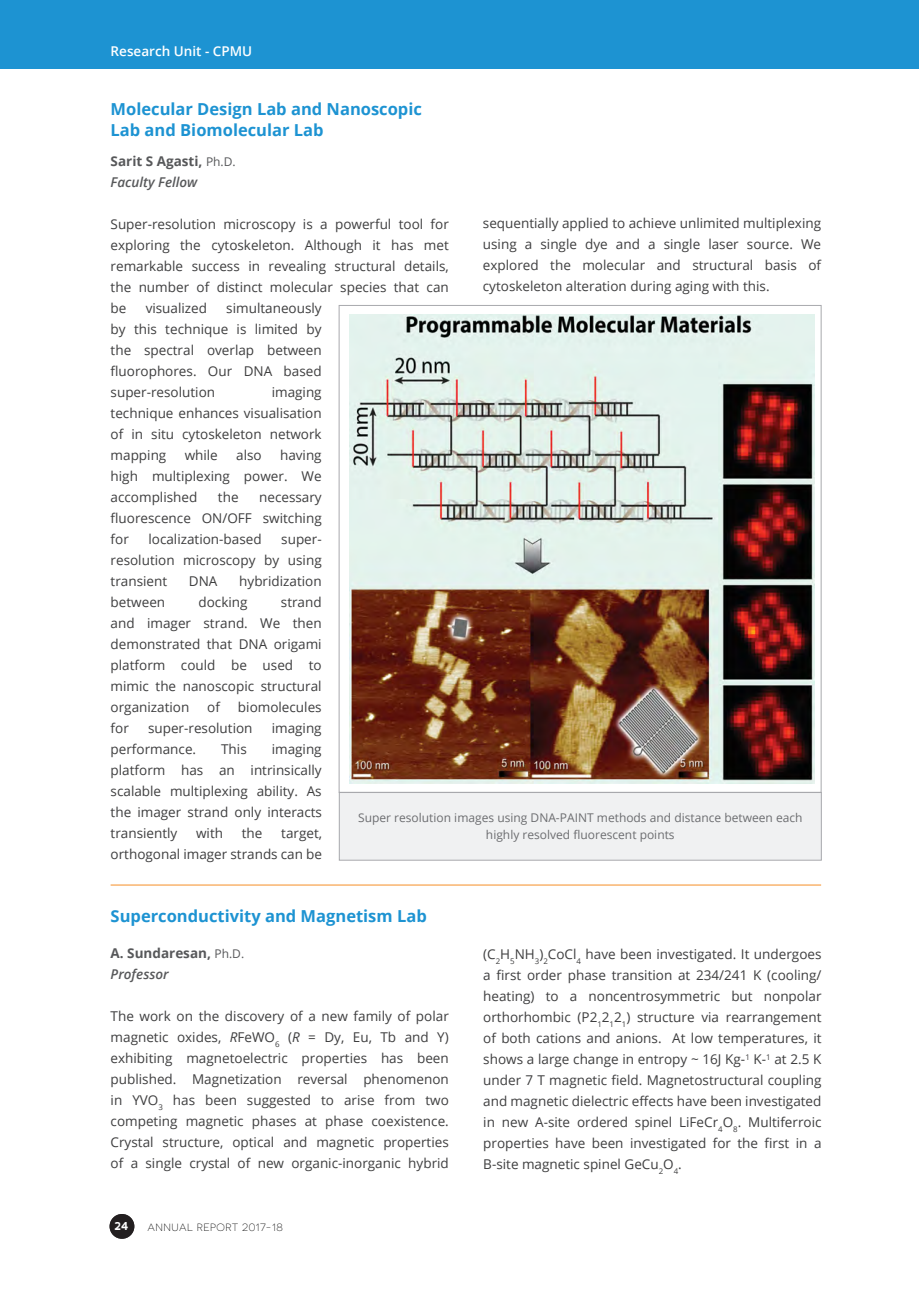
<style>
.page{position:relative;width:919px;height:1289px;background:#fff}
.page>*{position:absolute;margin:0;border:0;box-sizing:border-box;transform-origin:0 0}
.Research_Unit_-_head{font:700 16.5px/21px "Open Sans";color:#1d93d2}
.body_text{font:13.5px/21px "Open Sans";color:#3e3e3f;text-align:justify}
.Research_Unit_-_Name{font:700 13.5px "Open Sans";color:#57585a}
.Research_Unit_-_Name-2{font:italic 600 13.5px "Open Sans";color:#57585a}
.Research_Unit_-_Intr{font:600 13.5px "Open Sans";color:#fff}
.figure_headings{font:12px/16.5px "Open Sans";color:#6c6d70;text-align:center}
.t1{font:700 10.95px "nevis";color:#fff}
.t2{font:300 10.5px "Novecentosanswide";letter-spacing:.05em;color:#000001}
.s1{font-weight:400;font-size:12px}
.s2{font-style:italic}
</style>
<div class="page">
<div style="left:339px;top:792px;width:482px;height:68px;background:#f0f1f2"></div>
<div style="left:339px;top:792px;width:482px;height:68px;border:1px solid #a8a9ad"></div>
<hr style="left:111px;top:884px;width:710px;height:1px;background:#f68e26">
<div style="left:0;top:0;width:918px;height:68px;background:#1d93d2"></div>
<img style="left:350px;top:315px;width:464px;height:468px">
<div style="left:109px;top:1213px;width:25px;height:25px;background:#231f20;border-radius:50%"></div>
<p class="Research_Unit_-_Intr" style="left:111px;top:42px;width:143px">Research Unit - CPMU</p>
<p class="Research_Unit_-_head" style="left:111px;top:98px;width:313px">Molecular Design Lab and Nanoscopic<br>Lab and Biomolecular Lab</p>
<p class="Research_Unit_-_Name" style="left:111px;top:151px;width:127px">Sarit S Agasti, <span class="s1">Ph.D.</span></p>
<p class="Research_Unit_-_Name-2" style="left:111px;top:173px;width:88px">Faculty Fellow</p>
<p class="body_text" style="left:111px;top:213px;width:340px">Super-resolution microscopy is a powerful tool for exploring the cytoskeleton. Although it has met remarkable success in revealing structural details, the number of distinct molecular species that can be</p>
<p class="body_text" style="left:111px;top:297px;width:212px;text-indent:116px">simultaneously by this technique is limited by the spectral overlap between fluorophores. Our DNA based super-resolution</p>
<p class="body_text" style="left:146px;top:297px;width:63px">visualized</p>
<p class="body_text" style="left:111px;top:381px;width:212px;text-indent:161px">imaging technique enhances visualisation of in situ cytoskeleton network mapping</p>
<p class="body_text" style="left:111px;top:444px;width:212px;text-indent:169px">having high multiplexing power. We accomplished</p>
<p class="body_text" style="left:185px;top:444px;width:35px">while</p>
<p class="body_text" style="left:236px;top:444px;width:27px">also</p>
<p class="body_text" style="left:218px;top:486px;width:22px">the</p>
<p class="body_text" style="left:111px;top:486px;width:212px;text-indent:148px">necessary fluorescence ON/OFF switching for</p>
<p class="body_text" style="left:148px;top:528px;width:115px">localization-based</p>
<p class="body_text" style="left:111px;top:528px;width:212px;text-indent:171px">super&shy;resolution microscopy by using transient</p>
<p class="body_text" style="left:189px;top:570px;width:30px">DNA</p>
<p class="body_text" style="left:239px;top:570px;width:84px">hybridization</p>
<p class="body_text" style="left:111px;top:591px;width:212px;text-indent:170px">strand and imager strand. We then demonstrated that DNA origami platform could be used to mimic the nanoscopic structural organization</p>
<p class="body_text" style="left:111px;top:591px;width:56px">between</p>
<p class="body_text" style="left:198px;top:591px;width:51px">docking</p>
<p class="body_text" style="left:207px;top:696px;width:14px">of</p>
<p class="body_text" style="left:238px;top:696px;width:85px">biomolecules</p>
<p class="body_text" style="left:483px;top:212px;width:340px">sequentially applied to achieve unlimited multiplexing using a single dye and a single laser source. We explored the molecular and structural basis of cytoskeleton alteration during aging with this.</p>
<p class="body_text" style="left:111px;top:717px;width:20px">for</p>
<p class="body_text" style="left:148px;top:717px;width:106px">super-resolution</p>
<p class="body_text" style="left:272px;top:717px;width:51px">imaging</p>
<p class="body_text" style="left:111px;top:738px;width:87px">performance.</p>
<p class="body_text" style="left:221px;top:738px;width:27px">This</p>
<p class="body_text" style="left:111px;top:738px;width:213px;text-indent:161px">imaging platform has an intrinsically scalable multiplexing ability. As the imager strand only interacts transiently</p>
<p class="body_text" style="left:196px;top:822px;width:28px">with</p>
<p class="body_text" style="left:242px;top:822px;width:22px">the</p>
<p class="body_text" style="left:111px;top:822px;width:213px;text-align:right">target,<br>orthogonal imager strands can be</p>
<p class="figure_headings" style="left:358px;top:809px;width:446px">Super resolution images using DNA-PAINT methods and distance between each highly resolved fluorescent points</p>
<p class="Research_Unit_-_head" style="left:111px;top:904px;width:317px">Superconductivity and Magnetism Lab</p>
<p class="Research_Unit_-_Name" style="left:111px;top:943px;width:135px">A. Sundaresan, <span class="s1">Ph.D.</span></p>
<p class="Research_Unit_-_Name-2" style="left:111px;top:965px;width:60px">Professor</p>
<p class="body_text" style="left:111px;top:1005px;width:340px">The work on the discovery of a new family of polar magnetic oxides, <span class="s2">R</span>FeWO<sub>6</sub> (<span class="s2">R</span> = Dy, Eu, Tb and Y) exhibiting magnetoelectric properties has been published. Magnetization reversal phenomenon in YVO<sub>3</sub> has been suggested to arise from two competing magnetic phases at phase coexistence.<br>Crystal structure, optical and magnetic properties of a single crystal of new organic-inorganic hybrid</p>
<p class="t1" style="left:114px;top:1220px;width:16px">24</p>
<p class="t2" style="left:147px;top:1220px;width:137px">ANNUAL REPORT 2017-18</p>
<p class="body_text" style="left:483px;top:943px;width:340px">(C<sub>2</sub>H<sub>5</sub>NH<sub>3</sub>)<sub>2</sub>CoCl<sub>4</sub> have been investigated. It undergoes a first order phase transition at 234/241 K (cooling/ heating) to a noncentrosymmetric but nonpolar orthorhombic (P2<sub>1</sub>2<sub>1</sub>2<sub>1</sub>) structure via rearrangement of both cations and anions. At low temperatures, it shows a large change in entropy ~ 16J Kg-<sup>1</sup> K-<sup>1</sup> at 2.5 K under 7 T magnetic field. Magnetostructural coupling and magnetic dielectric effects have been investigated in new A-site ordered spinel LiFeCr<sub>4</sub>O<sub>8</sub>. Multiferroic properties have been investigated for the first in a B-site magnetic spinel GeCu<sub>2</sub>O<sub>4</sub>.</p>
</div>
